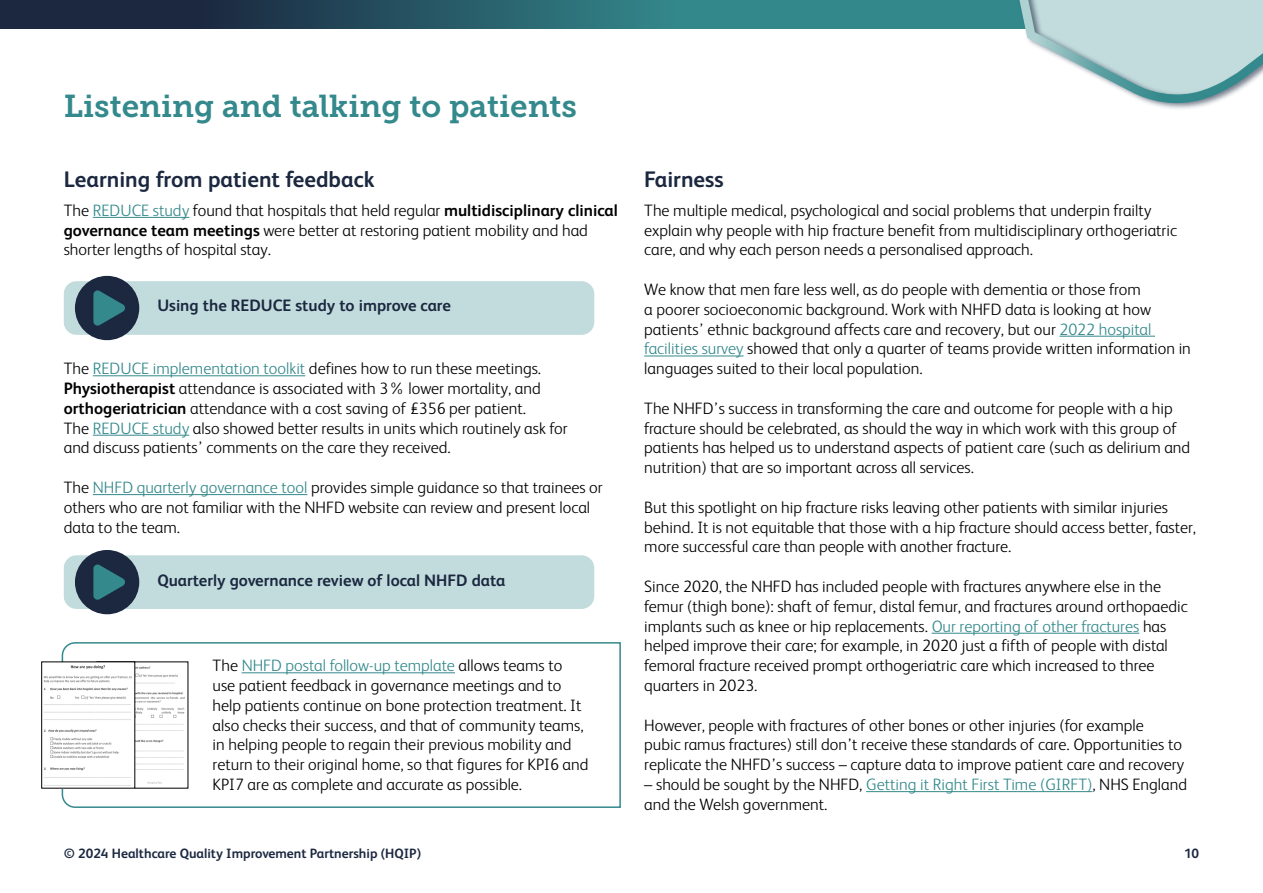
<style>
.page{position:relative;width:1263px;height:893px;background:#fff}
.page>*{position:absolute;margin:0;border:0;box-sizing:border-box;transform-origin:0 0}
.t1{font:31.5px "Museo Slab 700";color:#34898c}
.t2{font:700 22.5px "FS Albert";color:#1b2840}
.t3{font:300 16.5px/19.8px "FS Albert";color:#000}
.t4{font:700 16.5px "FS Albert";color:#1b2840}
.t5{font:700 13.5px "FS Albert";color:#1b2840}
.s1{color:#34898c}
.s2{font-weight:700}
</style>
<div class="page">
<svg style="left:0;top:0;width:999px;height:28px"></svg>
<svg style="left:999px;top:0;width:264px;height:109px"></svg>
<hr style="left:93px;top:217px;width:96px;height:1px;background:#34898c">
<hr style="left:93px;top:375px;width:212px;height:1px;background:#34898c">
<hr style="left:93px;top:435px;width:96px;height:1px;background:#34898c">
<hr style="left:93px;top:494px;width:214px;height:1px;background:#34898c">
<hr style="left:1059px;top:336px;width:96px;height:1px;background:#34898c">
<hr style="left:644px;top:356px;width:100px;height:1px;background:#34898c">
<hr style="left:932px;top:633px;width:207px;height:1px;background:#34898c">
<hr style="left:866px;top:791px;width:226px;height:1px;background:#34898c">
<div style="left:64px;top:281px;width:530px;height:54px;background:#c2dcdd;border-radius:13px"></div>
<div style="left:75px;top:276px;width:64px;height:64px;background:#1b2840;border-radius:50%"></div>
<svg style="left:93px;top:290px;width:32px;height:36px"></svg>
<div style="left:64px;top:555px;width:530px;height:54px;background:#c2dcdd;border-radius:13px"></div>
<div style="left:75px;top:550px;width:64px;height:64px;background:#1b2840;border-radius:50%"></div>
<svg style="left:93px;top:564px;width:32px;height:36px"></svg>
<svg style="left:61px;top:642px;width:560px;height:166px"></svg>
<img style="left:135px;top:665px;width:51px;height:120px">
<img style="left:43px;top:664px;width:90px;height:122px">
<h1 class="t1" style="left:64px;top:88px;width:515px">Listening and talking to patients</h1>
<h2 class="t2" style="left:64px;top:167px;width:312px">Learning from patient feedback</h2>
<p class="t3" style="left:64px;top:200px;width:555px">The <span class="s1">REDUCE study</span> found that hospitals that held regular <span class="s2">multidisciplinary clinical governance team meetings</span> were better at restoring patient mobility and had shorter lengths of hospital stay.</p>
<p class="t4" style="left:157px;top:296px;width:295px">Using the REDUCE study to improve care</p>
<p class="t3" style="left:64px;top:358px;width:505px">The <span class="s1">REDUCE implementation toolkit</span> defines how to run these meetings.<br><span class="s2">Physiotherapist</span> attendance is associated with 3% lower mortality, and <span class="s2">orthogeriatrician</span> attendance with a cost saving of £356 per patient.<br>The <span class="s1">REDUCE study</span> also showed better results in units which routinely ask for and discuss patients’ comments on the care they received.</p>
<p class="t3" style="left:64px;top:477px;width:540px">The <span class="s1">NHFD quarterly governance tool</span> provides simple guidance so that trainees or others who are not familiar with the NHFD website can review and present local data to the team.</p>
<p class="t4" style="left:157px;top:570px;width:349px">Quarterly governance review of local NHFD data</p>
<p class="t3" style="left:213px;top:655px;width:377px">The <span class="s1">NHFD postal follow-up template</span> allows teams to use patient feedback in governance meetings and to help patients continue on bone protection treatment. It also checks their success, and that of community teams, in helping people to regain their previous mobility and return to their original home, so that figures for KPI6 and KPI7 are as complete and accurate as possible.</p>
<h2 class="t2" style="left:644px;top:167px;width:81px">Fairness</h2>
<p class="t3" style="left:644px;top:200px;width:534px">The multiple medical, psychological and social problems that underpin frailty explain why people with hip fracture benefit from multidisciplinary orthogeriatric care, and why each person needs a personalised approach.</p>
<p class="t3" style="left:644px;top:279px;width:548px">We know that men fare less well, as do people with dementia or those from<br>a poorer socioeconomic background. Work with NHFD data is looking at how patients’ ethnic background affects care and recovery, but our <span class="s1">2022 hospital facilities survey</span> showed that only a quarter of teams provide written information in languages suited to their local population.</p>
<p class="t3" style="left:644px;top:398px;width:547px">The NHFD’s success in transforming the care and outcome for people with a hip fracture should be celebrated, as should the way in which work with this group of patients has helped us to understand aspects of patient care (such as delirium and nutrition) that are so important across all services.</p>
<p class="t3" style="left:644px;top:497px;width:553px">But this spotlight on hip fracture risks leaving other patients with similar injuries behind. It is not equitable that those with a hip fracture should access better, faster, more successful care than people with another fracture.</p>
<p class="t3" style="left:644px;top:576px;width:545px">Since 2020, the NHFD has included people with fractures anywhere else in the femur (thigh bone): shaft of femur, distal femur, and fractures around orthopaedic implants such as knee or hip replacements. <span class="s1">Our reporting of other fractures</span> has helped improve their care; for example, in 2020 just a fifth of people with distal femoral fracture received prompt orthogeriatric care which increased to three quarters in 2023.</p>
<p class="t3" style="left:644px;top:715px;width:541px">However, people with fractures of other bones or other injuries (for example pubic ramus fractures) still don’t receive these standards of care. Opportunities to replicate the NHFD’s success – capture data to improve patient care and recovery</p>
<p class="t3" style="left:644px;top:774px;width:544px">– should be sought by the NHFD, <span class="s1">Getting it Right First Time (GIRFT)</span>, NHS England and the Welsh government.</p>
<p class="t5" style="left:64px;top:845px;width:359px">© 2024 Healthcare Quality Improvement Partnership (HQIP)</p>
<p class="t5" style="left:1184px;top:845px;width:17px">10</p>
</div>
